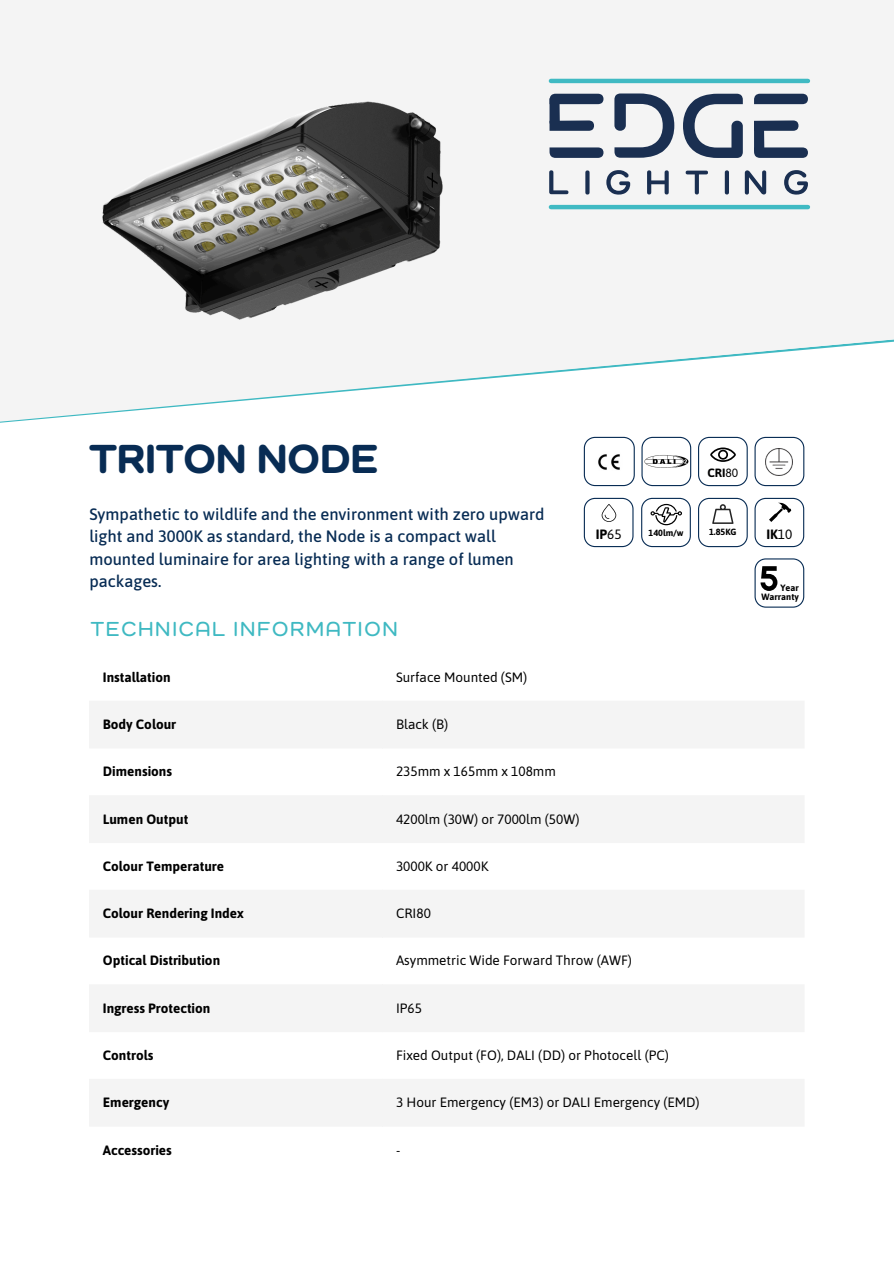
<style>
.page{position:relative;width:894px;height:1264px;background:#fff}
.page>*{position:absolute;margin:0;border:0;box-sizing:border-box;transform-origin:0 0}
.t1{font:800 42px "Como";color:#082c54}
.t2{font:600 21px "Como";letter-spacing:.085em;color:#3fb9c2}
.t3{font:500 16.5px/22.5px "Asap";color:#082c54}
.t4{font:13.5px "Asap";color:#000}
.t5{font:700 13.5px "Asap";color:#000}
.t6{font:700 12px "Asap";color:#000}
.t7{font:700 9.15px "Asap";color:#000}
.t8{font:700 9px "Asap";color:#000}
.s1{font-weight:400}
</style>
<div class="page">
<div style="left:0;top:0;width:893px;height:456px;background:#f4f4f4"></div>
<svg style="left:549px;top:170px;width:19px;height:24px"></svg>
<svg style="left:585px;top:170px;width:4px;height:24px"></svg>
<svg style="left:606px;top:170px;width:24px;height:25px"></svg>
<svg style="left:647px;top:170px;width:21px;height:24px"></svg>
<svg style="left:685px;top:171px;width:22px;height:23px"></svg>
<svg style="left:724px;top:170px;width:4px;height:24px"></svg>
<svg style="left:744px;top:170px;width:22px;height:24px"></svg>
<svg style="left:784px;top:170px;width:23px;height:25px"></svg>
<svg style="left:683px;top:94px;width:59px;height:64px"></svg>
<svg style="left:614px;top:93px;width:60px;height:65px"></svg>
<svg style="left:549px;top:147px;width:54px;height:11px"></svg>
<svg style="left:549px;top:94px;width:54px;height:37px"></svg>
<svg style="left:754px;top:94px;width:53px;height:10px"></svg>
<svg style="left:754px;top:120px;width:53px;height:38px"></svg>
<hr style="left:550px;top:205px;width:257px;height:4px;background:#40bac3">
<hr style="left:550px;top:79px;width:257px;height:4px;background:#40bac3">
<img style="left:102px;top:101px;width:341px;height:219px">
<svg style="left:89px;top:701px;width:715px;height:425px;fill:#f4f4f4"></svg>
<svg style="left:641px;top:498px;width:49px;height:49px"></svg>
<svg style="left:698px;top:498px;width:49px;height:49px"></svg>
<svg style="left:583px;top:437px;width:51px;height:49px"></svg>
<img style="left:595px;top:449px;width:27px;height:26px;border-radius:11px">
<svg style="left:641px;top:437px;width:49px;height:49px"></svg>
<img style="left:643px;top:453px;width:45px;height:16px;border-radius:8px">
<svg style="left:583px;top:498px;width:50px;height:49px"></svg>
<svg style="left:697px;top:437px;width:50px;height:49px"></svg>
<svg style="left:754px;top:558px;width:49px;height:49px"></svg>
<svg style="left:754px;top:437px;width:49px;height:49px"></svg>
<img style="left:765px;top:448px;width:27px;height:27px">
<svg style="left:754px;top:498px;width:49px;height:49px"></svg>
<h1 class="t1" style="left:89px;top:441px;width:290px">TRITON NODE</h1>
<p class="t3" style="left:89px;top:502px;width:456px">Sympathetic to wildlife and the environment with zero upward light and 3000K as standard, the Node is a compact wall mounted luminaire for area lighting with a range of lumen packages.</p>
<p class="t2" style="left:91px;top:619px;width:308px">TECHNICAL INFORMATION</p>
<p class="t5" style="left:595px;top:526px;width:27px">IP<span class="s1">65</span></p>
<p class="t6" style="left:707px;top:466px;width:32px">CRI<span class="s1">80</span></p>
<p class="t8" style="left:648px;top:527px;width:36px">140lm/w</p>
<p class="t8" style="left:709px;top:527px;width:29px">1.85KG</p>
<p class="t5" style="left:103px;top:669px;width:69px">Installation</p>
<h5 class="t4" style="left:396px;top:669px;width:133px">Surface Mounted (SM)</h5>
<p class="t5" style="left:103px;top:716px;width:75px">Body Colour</p>
<p class="t4" style="left:396px;top:716px;width:54px">Black (B)</p>
<h3 class="t5" style="left:103px;top:763px;width:71px">Dimensions</h3>
<h4 class="t4" style="left:396px;top:763px;width:161px">235mm x 165mm x 108mm</h4>
<p class="t5" style="left:103px;top:811px;width:87px">Lumen Output</p>
<p class="t4" style="left:396px;top:811px;width:185px">4200lm (30W) or 7000lm (50W)</p>
<p class="t5" style="left:103px;top:858px;width:123px">Colour Temperature</p>
<p class="t4" style="left:396px;top:858px;width:94px">3000K or 4000K</p>
<h6 class="t5" style="left:103px;top:905px;width:142px">Colour Rendering Index</h6>
<h4 class="t4" style="left:396px;top:905px;width:36px">CRI80</h4>
<p class="t5" style="left:103px;top:952px;width:119px">Optical Distribution</p>
<p class="t4" style="left:396px;top:952px;width:237px">Asymmetric Wide Forward Throw (AWF)</p>
<p class="t5" style="left:103px;top:1000px;width:109px">Ingress Protection</p>
<p class="t4" style="left:396px;top:1000px;width:27px">IP65</p>
<h2 class="t5" style="left:103px;top:1047px;width:52px">Controls</h2>
<p class="t4" style="left:396px;top:1047px;width:274px">Fixed Output (FO), DALI (DD) or Photocell (PC)</p>
<p class="t5" style="left:103px;top:1094px;width:68px">Emergency</p>
<p class="t4" style="left:396px;top:1094px;width:305px">3 Hour Emergency (EM3) or DALI Emergency (EMD)</p>
<p class="t5" style="left:103px;top:1141px;width:70px">Accessories</p>
<p class="t5" style="left:766px;top:526px;width:28px">IK<span class="s1">10</span></p>
<p class="t7" style="left:780px;top:582px;width:20px">Year</p>
<p class="t7" style="left:761px;top:592px;width:39px">Warranty</p>
</div>
